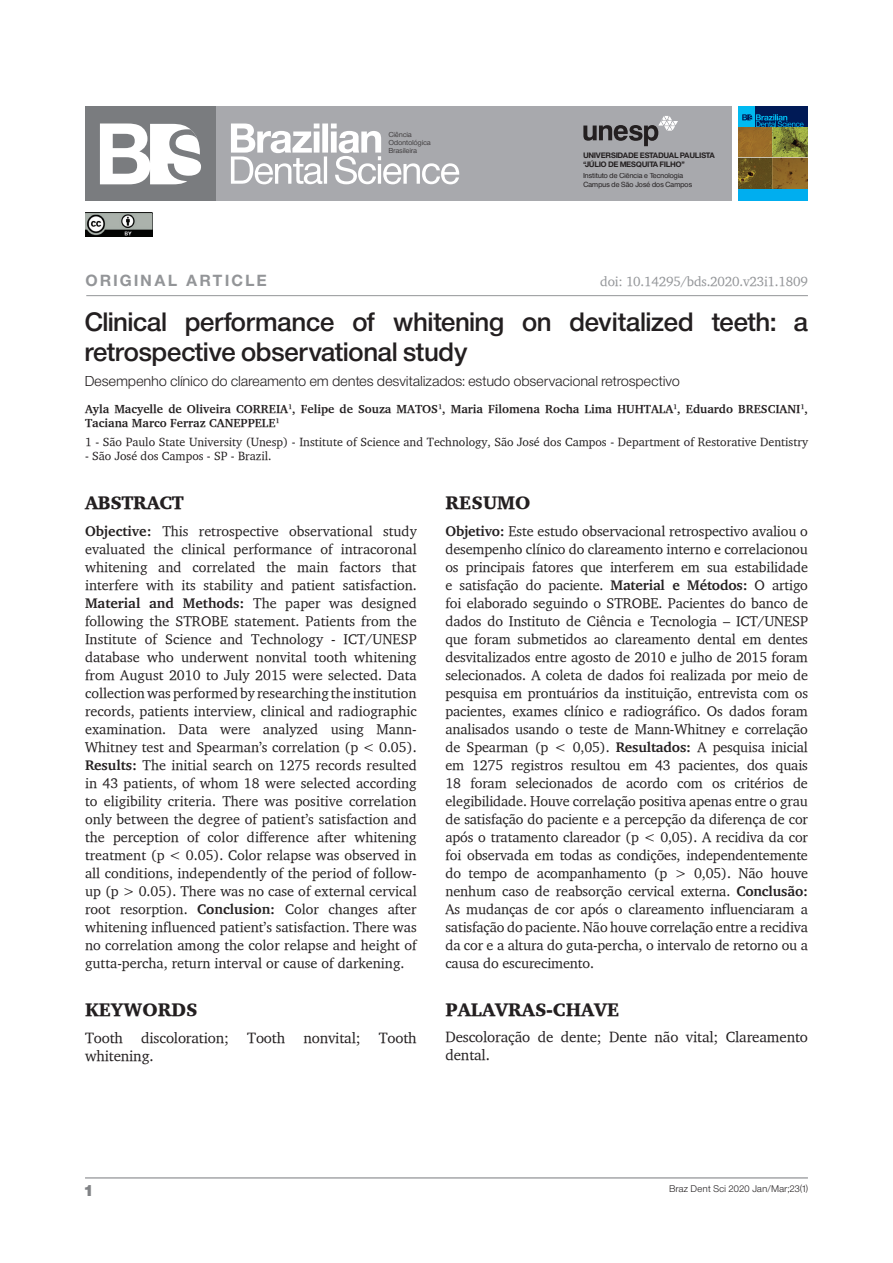
<style>
.page{position:relative;width:893px;height:1263px;background:#fff}
.page>*{position:absolute;margin:0;border:0;box-sizing:border-box;transform-origin:0 0}
.t1{font:24.75px/29.7px "Sh Europa Nr 2 Medium";letter-spacing:.025em;color:#231f20}
.t2{font:900 18.75px "Charter";color:#231f20}
.t3{font:900 18.75px "Charter";letter-spacing:-.02em;color:#231f20}
.t4{font:15px/18px "Charter";letter-spacing:-.01em;color:#231f20}
.t5{font:700 15px "Sh Europa Nr 2";letter-spacing:.2em;color:#939598}
.t6{font:15px "Sh Europa Nr 2 Ultra";color:#808285}
.t7{font:14.25px/18px "Charter";letter-spacing:-.005em;color:#231f20;text-align:justify}
.t8{font:13.5px "Sh Europa Nr 2 Light";letter-spacing:.03em;color:#231f20}
.t9{font:13.5px "Charter";letter-spacing:-.015em;color:#939598}
.t10{font:12px "Charter";color:#231f20}
.t11{font:700 12px/14.4px "Charter";color:#231f20}
.t12{font:9px "Sh Europa Nr 2 Light";letter-spacing:.05em;color:#231f20}
.t13{font:700 7.35px/8.7px "Sh Europa Nr 2";letter-spacing:.025em;color:#231f20}
.t14{font:6.9px/8.2px "Sh Europa Nr 2";letter-spacing:.025em;color:#231f20}
.t15{font:6.75px/8.1px "Sh Europa Nr 2 Light";letter-spacing:.05em;color:#231f20}
.s1{font-weight:700}
</style>
<div class="page">
<hr style="left:85px;top:1177px;width:723px;height:1px;background:#808285">
<hr style="left:86px;top:295px;width:722px;height:1px;background:#939598">
<div style="left:85px;top:106px;width:646px;height:95px;background:#a8a9ad"></div>
<svg style="left:583px;top:116px;width:95px;height:30px"></svg>
<svg style="left:231px;top:123px;width:228px;height:61px"></svg>
<div style="left:85px;top:106px;width:131px;height:95px;background:#7a7c7f"></div>
<svg style="left:100px;top:123px;width:101px;height:61px"></svg>
<img style="left:85px;top:213px;width:67px;height:23px">
<div style="left:738px;top:106px;width:70px;height:21px;background:#001a56"></div>
<div style="left:738px;top:189px;width:70px;height:12px;background:#00aeef"></div>
<div style="left:738px;top:106px;width:16px;height:21px;background:#00baf1"></div>
<svg style="left:742px;top:114px;width:62px;height:13px"></svg>
<img style="left:738px;top:127px;width:70px;height:62px">
<p class="t15" style="left:389px;top:130px;width:43px">Ciência<br>Odontológica<br>Brasileira</p>
<p class="t13" style="left:583px;top:151px;width:133px">UNIVERSIDADE ESTADUAL PAULISTA “JÚLIO DE MESQUITA FILHO”</p>
<p class="t14" style="left:583px;top:172px;width:110px">Instituto de Ciência e Tecnologia<br>Campus de São José dos Campos</p>
<p class="t5" style="left:86px;top:272px;width:182px">ORIGINAL ARTICLE</p>
<h1 class="t1" style="left:85px;top:307px;width:724px">Clinical performance of whitening on devitalized teeth: a retrospective observational study</h1>
<p class="t8" style="left:85px;top:374px;width:596px">Desempenho clínico do clareamento em dentes desvitalizados: estudo observacional retrospectivo</p>
<p class="t11" style="left:85px;top:401px;width:724px">Ayla Macyelle de Oliveira CORREIA<sup>1</sup>, Felipe de Souza MATOS<sup>1</sup>, Maria Filomena Rocha Lima HUHTALA<sup>1</sup>, Eduardo BRESCIANI<sup>1</sup>,<br>Taciana Marco Ferraz CANEPPELE<sup>1</sup></p>
<p class="t10" style="left:85px;top:434px;width:724px">1 - São Paulo State University (Unesp) - Institute of Science and Technology, São José dos Campos - Department of Restorative Dentistry</p>
<p class="t10" style="left:85px;top:449px;width:188px">- São José dos Campos - SP - Brazil.</p>
<p class="t9" style="left:600px;top:273px;width:209px">doi: 10.14295/bds.2020.v23i1.1809</p>
<h2 class="t3" style="left:85px;top:491px;width:100px">ABSTRACT</h2>
<p class="t7" style="left:85px;top:521px;width:333px"><span class="s1">Objective:</span> This retrospective observational study evaluated the clinical performance of intracoronal whitening and correlated the main factors that interfere with its stability and patient satisfaction.<br><span class="s1">Material and Methods:</span> The paper was designed following the STROBE statement. Patients from the Institute of Science and Technology - ICT/UNESP database who underwent nonvital tooth whitening from August 2010 to July 2015 were selected. Data collection was performed by researching the institution records, patients interview, clinical and radiographic examination. Data were analyzed using Mann-Whitney test and Spearman’s correlation (p &lt; 0.05).<br><span class="s1">Results:</span> The initial search on 1275 records resulted in 43 patients, of whom 18 were selected according to eligibility criteria. There was positive correlation only between the degree of patient’s satisfaction and the perception of color difference after whitening treatment (p &lt; 0.05). Color relapse was observed in all conditions, independently of the period of follow&shy;up (p &gt; 0.05). There was no case of external cervical root resorption. <span class="s1">Conclusion:</span> Color changes after whitening influenced patient’s satisfaction. There was no correlation among the color relapse and height of gutta-percha, return interval or cause of darkening.</p>
<h2 class="t2" style="left:85px;top:998px;width:114px">KEYWORDS</h2>
<p class="t4" style="left:85px;top:1028px;width:333px">Tooth discoloration; Tooth nonvital; Tooth whitening.</p>
<h2 class="t2" style="left:445px;top:491px;width:87px">RESUMO</h2>
<p class="t7" style="left:445px;top:521px;width:364px"><span class="s1">Objetivo:</span> Este estudo observacional retrospectivo avaliou o desempenho clínico do clareamento interno e correlacionou os principais fatores que interferem em sua estabilidade e satisfação do paciente. <span class="s1">Material e Métodos:</span> O artigo foi elaborado seguindo o STROBE. Pacientes do banco de dados do Instituto de Ciência e Tecnologia – ICT/UNESP que foram submetidos ao clareamento dental em dentes desvitalizados entre agosto de 2010 e julho de 2015 foram selecionados. A coleta de dados foi realizada por meio de pesquisa em prontuários da instituição, entrevista com os pacientes, exames clínico e radiográfico. Os dados foram analisados usando o teste de Mann-Whitney e correlação de Spearman (p &lt; 0,05). <span class="s1">Resultados:</span> A pesquisa inicial em 1275 registros resultou em 43 pacientes, dos quais 18 foram selecionados de acordo com os critérios de elegibilidade. Houve correlação positiva apenas entre o grau de satisfação do paciente e a percepção da diferença de cor após o tratamento clareador (p &lt; 0,05). A recidiva da cor foi observada em todas as condições, independentemente do tempo de acompanhamento (p &gt; 0,05). Não houve nenhum caso de reabsorção cervical externa. <span class="s1">Conclusão:<br></span>As mudanças de cor após o clareamento influenciaram a satisfação do paciente. Não houve correlação entre a recidiva da cor e a altura do guta-percha, o intervalo de retorno ou a causa do escurecimento.</p>
<h2 class="t2" style="left:445px;top:998px;width:176px">PALAVRAS-CHAVE</h2>
<p class="t4" style="left:445px;top:1028px;width:364px">Descoloração de dente; Dente não vital; Clareamento dental.</p>
<p class="t6" style="left:85px;top:1182px;width:8px">1</p>
<p class="t12" style="left:669px;top:1183px;width:140px">Braz Dent Sci 2020 Jan/Mar;23(1)</p>
</div>
